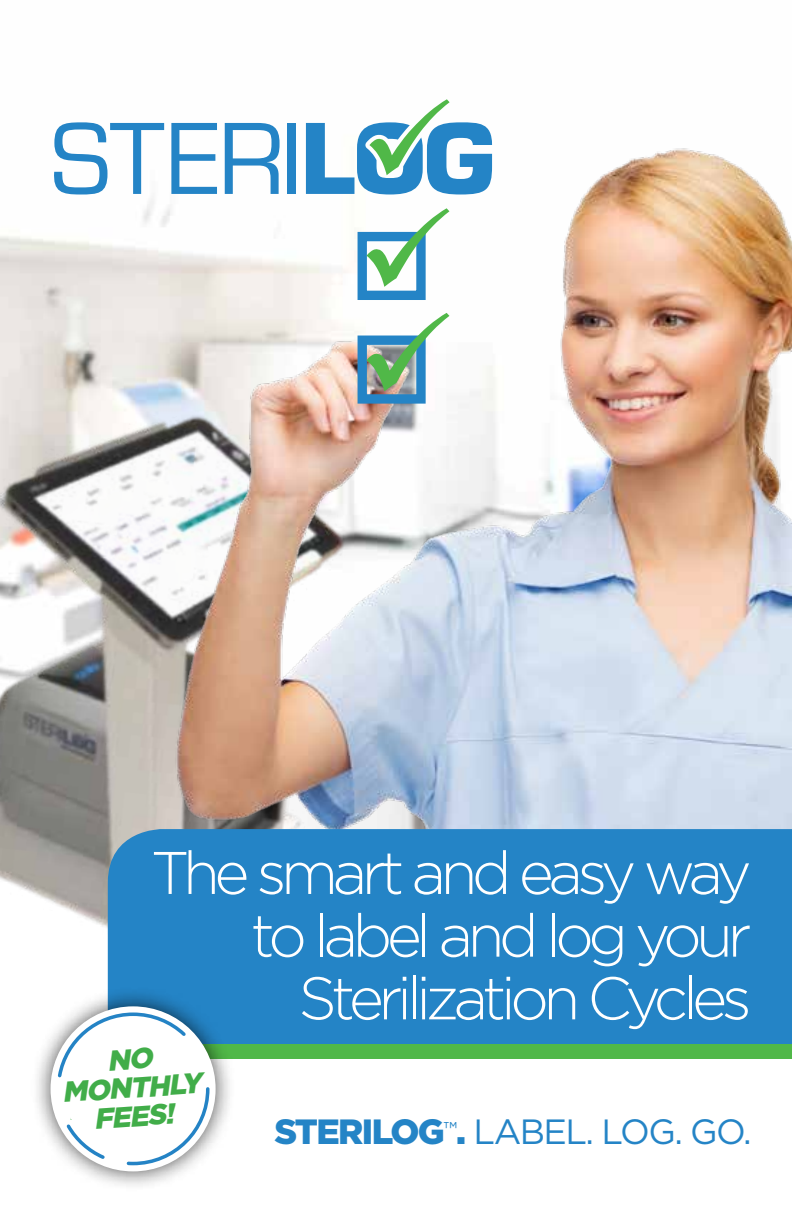
<style>
.page{position:relative;width:792px;height:1224px;background:#fff}
.page>*{position:absolute;margin:0;border:0;box-sizing:border-box;transform-origin:0 0}
.t1{font:300 60px/62.6px "Gotham";letter-spacing:-.09em;color:#fff;text-align:right}
.t2{font:35px "Gotham";letter-spacing:-.045em;color:#2484c6}
.t3{font:italic 900 28.8px/28.8px "Gotham";color:#41ad49;text-align:center}
.t4{font:italic 800 21.2px/18.6px "Montserrat";color:#3fac49;text-align:center}
.s1{font-weight:900}
</style>
<div class="page">
<img style="left:0;top:122px;width:258px;height:241px">
<img style="left:0;top:363px;width:172px;height:593px">
<svg style="left:53px;top:122px;width:111px;height:73px"></svg>
<svg style="left:171px;top:123px;width:1px;height:71px"></svg>
<svg style="left:306px;top:99px;width:169px;height:24px"></svg>
<img style="left:172px;top:123px;width:620px;height:706px">
<div style="left:358px;top:232px;width:68px;height:68px;border:9px solid #2484c6"></div>
<div style="left:358px;top:336px;width:68px;height:68px;border:9px solid #2484c6"></div>
<svg style="left:367px;top:208px;width:82px;height:79px"></svg>
<svg style="left:367px;top:313px;width:82px;height:78px"></svg>
<div style="left:108px;top:1041px;width:684px;height:18px;background:#50b848"></div>
<div style="left:108px;top:829px;width:684px;height:215px;background:#2484c6"></div>
<div style="left:31px;top:986px;width:205px;height:206px;background:#000;opacity:.7"></div>
<div style="left:51px;top:1006px;width:165px;height:165px;background:#fff;border-radius:50%"></div>
<svg style="left:56px;top:1011px;width:155px;height:156px"></svg>
<div style="left:64px;top:1020px;width:140px;height:137px;background:#fff;border-radius:50%"></div>
<p class="t1" style="left:151px;top:841px;width:602px">The smart and easy way to label and log your<br>Sterilization Cycles</p>
<p class="t4" style="left:71px;top:1046px;width:125px">SANS<br>AUCUNS<br>FRAIS<br>MENSUELS</p>
<p class="t3" style="left:59px;top:1049px;width:141px;rotate:-4deg">NO<br>MONTHLY<br>FEES!</p>
<p class="t2" style="left:274px;top:1109px;width:479px"><span class="s1">STERILOG</span><sup>™</sup><span class="s1">.</span> LABEL. LOG. GO.</p>
</div>
